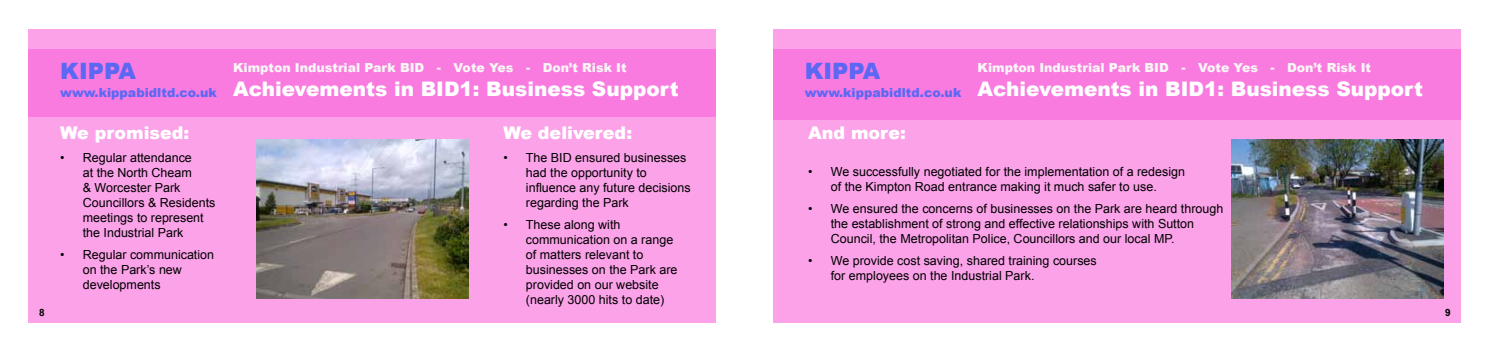
<style>
.page{position:relative;width:1489px;height:351px;background:#fff}
.page>*{position:absolute;margin:0;border:0;box-sizing:border-box;transform-origin:0 0}
.t1{font:900 22.5px "Arial";color:#5c68f3}
.t2{font:900 20px "Arial";color:#fff}
.t3{font:900 17.5px "Arial";color:#fff}
.t4{font:12.5px/15px "Arial";color:#000}
.t5{font:900 12.5px "Arial";color:#f7f6f5}
.t6{font:900 12.5px "Arial";color:#5c68f3}
.t7{font:700 10px "Arial";color:#000}
</style>
<div class="page">
<div style="left:772px;top:30px;width:688px;height:292px;background:#fba2e9"></div>
<div style="left:772px;top:49px;width:688px;height:71px;background:#fa7be0"></div>
<div style="left:28px;top:29px;width:688px;height:293px;background:#fba2e9"></div>
<div style="left:28px;top:49px;width:688px;height:68px;background:#fa7be0"></div>
<img style="left:256px;top:139px;width:213px;height:159px">
<img style="left:1231px;top:139px;width:212px;height:159px">
<h1 class="t1" style="left:60px;top:55px;width:77px">KIPPA</h1>
<p class="t6" style="left:60px;top:83px;width:158px">www.kippabidltd.co.uk</p>
<p class="t5" style="left:233px;top:59px;width:395px">Kimpton Industrial Park BID - Vote Yes - Don’t Risk It</p>
<h2 class="t2" style="left:233px;top:74px;width:447px">Achievements in BID1: Business Support</h2>
<h3 class="t3" style="left:60px;top:120px;width:131px">We promised:</h3>
<h3 class="t3" style="left:503px;top:120px;width:130px">We delivered:</h3>
<p class="t4" style="left:83px;top:150px;width:134px;text-indent:-23px">• Regular attendance<br>at the North Cheam<br>&amp; Worcester Park<br>Councillors &amp; Residents meetings to represent the Industrial Park</p>
<p class="t4" style="left:83px;top:247px;width:133px;text-indent:-23px">• Regular communication on the Park’s new developments</p>
<p class="t4" style="left:526px;top:150px;width:166px;text-indent:-22px">• The BID ensured businesses had the opportunity to influence any future decisions regarding the Park</p>
<p class="t4" style="left:526px;top:217px;width:153px;text-indent:-22px">• These along with communication on a range of matters relevant to businesses on the Park are provided on our website (nearly 3000 hits to date)</p>
<h1 class="t1" style="left:804px;top:55px;width:77px">KIPPA</h1>
<p class="t6" style="left:804px;top:83px;width:158px">www.kippabidltd.co.uk</p>
<p class="t5" style="left:977px;top:59px;width:395px">Kimpton Industrial Park BID - Vote Yes - Don’t Risk It</p>
<h2 class="t2" style="left:977px;top:74px;width:447px">Achievements in BID1: Business Support</h2>
<h3 class="t3" style="left:808px;top:120px;width:99px">And more:</h3>
<p class="t4" style="left:808px;top:164px;width:378px;text-align:center">• We successfully negotiated for the implementation of a redesign of the Kimpton Road entrance making it much safer to use.</p>
<p class="t4" style="left:830px;top:201px;width:394px;text-indent:-22px">• We ensured the concerns of businesses on the Park are heard through the establishment of strong and effective relationships with Sutton<br>Council, the Metropolitan Police, Councillors and our local MP.</p>
<p class="t4" style="left:830px;top:253px;width:267px;text-indent:-22px">• We provide cost saving, shared training courses for employees on the Industrial Park.</p>
<p class="t7" style="left:39px;top:306px;width:7px">8</p>
<p class="t7" style="left:1444px;top:305px;width:7px">9</p>
</div>
